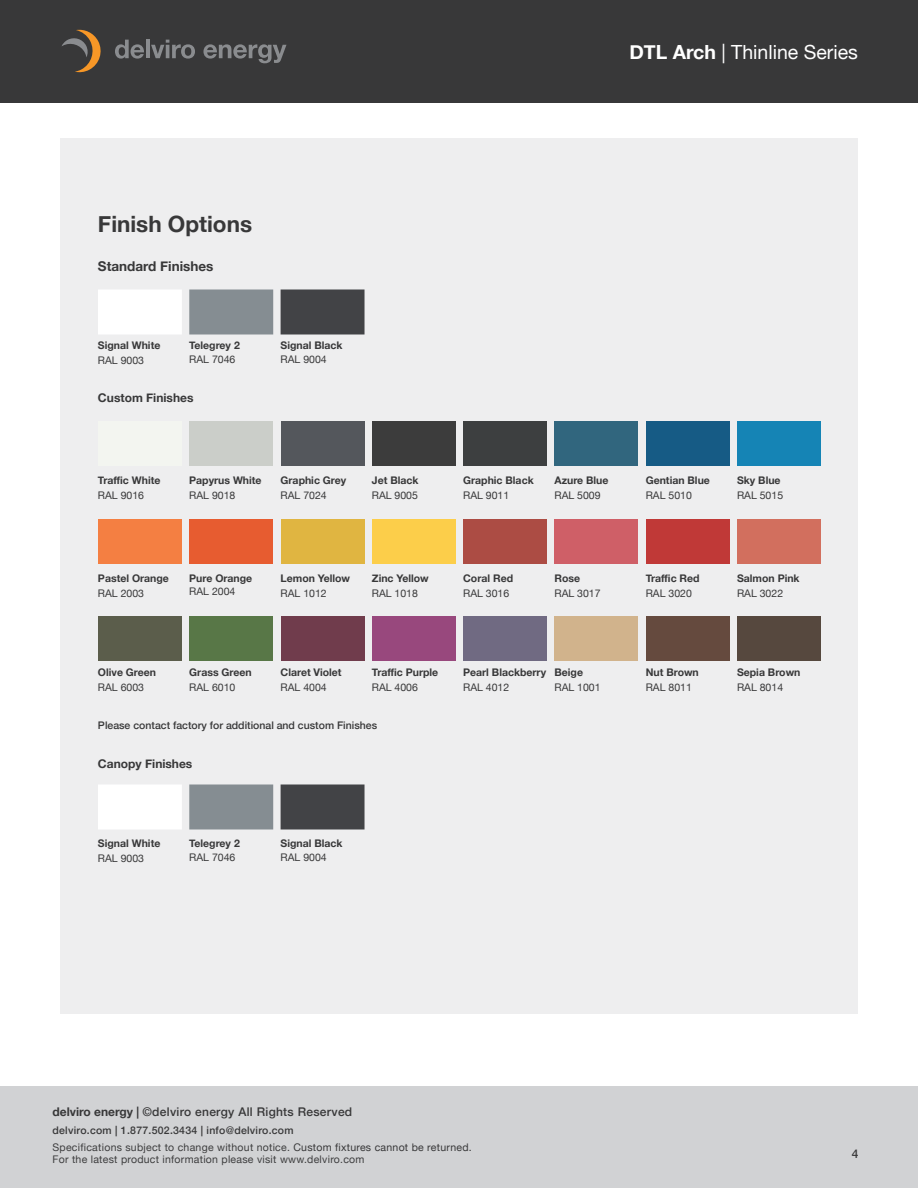
<style>
.page{position:relative;width:918px;height:1188px;background:#fff}
.page>*{position:absolute;margin:0;border:0;box-sizing:border-box;transform-origin:0 0}
.t1{font:700 22.5px "Helvetica Neue";color:#383839}
.t2{font:19.5px "Helvetica Neue";color:#fff}
.t3{font:700 13.5px "Helvetica Neue";color:#383839}
.t4{font:500 12px "Helvetica Neue";letter-spacing:.025em;color:#383839}
.t5{font:700 12px "Helvetica Neue";color:#383839}
.t6{font:700 10.5px "Helvetica Neue";color:#383839}
.t7{font:10.5px "Helvetica Neue";color:#383839}
.t8{font:500 10.5px/16.2px "Helvetica Neue";letter-spacing:.025em;color:#383839}
.t9{font:10.5px "Helvetica Neue";letter-spacing:.025em;color:#3e3e3f}
.t10{font:500 10.5px "Helvetica Neue";color:#383839}
.s1{font-weight:700}
.s2{font-weight:400;color:#3e3e3f}
.s3{font-weight:400}
</style>
<div class="page">
<div style="left:60px;top:138px;width:798px;height:876px;background:#eeeeef"></div>
<svg style="left:98px;top:290px;width:84px;height:539px"></svg>
<svg style="left:189px;top:290px;width:84px;height:540px"></svg>
<svg style="left:281px;top:290px;width:84px;height:540px"></svg>
<div style="left:98px;top:422px;width:84px;height:44px;background:#f3f5f0"></div>
<div style="left:189px;top:422px;width:84px;height:44px;background:#cbcec9"></div>
<div style="left:281px;top:422px;width:84px;height:44px;background:#54575c"></div>
<div style="left:372px;top:422px;width:84px;height:44px;background:#3c3c3c"></div>
<div style="left:463px;top:422px;width:84px;height:44px;background:#3d3f40"></div>
<div style="left:554px;top:422px;width:84px;height:44px;background:#31667e"></div>
<div style="left:646px;top:422px;width:84px;height:44px;background:#165b85"></div>
<div style="left:737px;top:422px;width:84px;height:44px;background:#1584b5"></div>
<div style="left:98px;top:519px;width:84px;height:45px;background:#f47f42"></div>
<div style="left:189px;top:519px;width:84px;height:45px;background:#e75c30"></div>
<div style="left:281px;top:519px;width:84px;height:45px;background:#e0b541"></div>
<div style="left:372px;top:519px;width:84px;height:45px;background:#fcce4a"></div>
<div style="left:463px;top:519px;width:84px;height:45px;background:#ac4c44"></div>
<div style="left:554px;top:519px;width:84px;height:45px;background:#cf5f67"></div>
<div style="left:646px;top:519px;width:84px;height:45px;background:#c03937"></div>
<div style="left:737px;top:519px;width:84px;height:45px;background:#d26f5e"></div>
<div style="left:98px;top:616px;width:84px;height:46px;background:#5b5d4b"></div>
<div style="left:189px;top:616px;width:84px;height:46px;background:#587747"></div>
<div style="left:281px;top:616px;width:84px;height:46px;background:#703c4c"></div>
<div style="left:372px;top:616px;width:84px;height:46px;background:#98487d"></div>
<div style="left:463px;top:616px;width:84px;height:46px;background:#706a82"></div>
<div style="left:554px;top:616px;width:84px;height:46px;background:#d1b38c"></div>
<div style="left:646px;top:616px;width:84px;height:46px;background:#654a3e"></div>
<div style="left:737px;top:616px;width:84px;height:46px;background:#56483e"></div>
<div style="left:0;top:0;width:918px;height:103px;background:#383839"></div>
<svg style="left:62px;top:29px;width:39px;height:44px"></svg>
<svg style="left:115px;top:40px;width:29px;height:19px"></svg>
<hr style="left:146px;top:40px;width:4px;height:18px;background:#8a8c8f">
<svg style="left:151px;top:40px;width:44px;height:19px"></svg>
<svg style="left:203px;top:44px;width:83px;height:19px"></svg>
<div style="left:0;top:1086px;width:918px;height:102px;background:#d1d2d4"></div>
<h2 class="t2" style="left:629px;top:38px;width:230px"><span class="s1">DTL Arch</span> | Thinline Series</h2>
<p class="t1" style="left:98px;top:206px;width:156px">Finish Options</p>
<p class="t3" style="left:98px;top:256px;width:117px">Standard Finishes</p>
<p class="t6" style="left:98px;top:337px;width:64px">Signal White</p>
<p class="t7" style="left:98px;top:353px;width:48px">RAL 9003</p>
<p class="t6" style="left:189px;top:337px;width:52px">Telegrey 2</p>
<p class="t7" style="left:189px;top:351px;width:48px">RAL 7046</p>
<p class="t5" style="left:98px;top:388px;width:97px">Custom Finishes</p>
<p class="t6" style="left:281px;top:337px;width:64px">Signal Black</p>
<p class="t7" style="left:281px;top:351px;width:48px">RAL 9004</p>
<p class="t6" style="left:98px;top:472px;width:64px">Traffic White</p>
<p class="t7" style="left:98px;top:488px;width:48px">RAL 9016</p>
<p class="t6" style="left:189px;top:472px;width:74px">Papyrus White</p>
<p class="t7" style="left:189px;top:488px;width:48px">RAL 9018</p>
<p class="t6" style="left:281px;top:472px;width:67px">Graphic Grey</p>
<p class="t7" style="left:281px;top:488px;width:48px">RAL 7024</p>
<p class="t6" style="left:372px;top:472px;width:48px">Jet Black</p>
<p class="t7" style="left:372px;top:488px;width:48px">RAL 9005</p>
<p class="t6" style="left:463px;top:472px;width:72px">Graphic Black</p>
<p class="t7" style="left:463px;top:488px;width:48px">RAL 9011</p>
<p class="t6" style="left:554px;top:472px;width:56px">Azure Blue</p>
<p class="t7" style="left:554px;top:488px;width:48px">RAL 5009</p>
<p class="t6" style="left:98px;top:570px;width:72px">Pastel Orange</p>
<p class="t7" style="left:98px;top:585px;width:48px">RAL 2003</p>
<p class="t6" style="left:189px;top:570px;width:65px">Pure Orange</p>
<p class="t7" style="left:189px;top:584px;width:48px">RAL 2004</p>
<p class="t6" style="left:281px;top:570px;width:71px">Lemon Yellow</p>
<p class="t7" style="left:281px;top:585px;width:48px">RAL 1012</p>
<p class="t6" style="left:372px;top:570px;width:58px">Zinc Yellow</p>
<p class="t7" style="left:372px;top:585px;width:48px">RAL 1018</p>
<p class="t6" style="left:463px;top:570px;width:51px">Coral Red</p>
<p class="t7" style="left:463px;top:585px;width:48px">RAL 3016</p>
<p class="t6" style="left:554px;top:570px;width:27px">Rose</p>
<p class="t7" style="left:554px;top:585px;width:48px">RAL 3017</p>
<p class="t6" style="left:98px;top:664px;width:60px">Olive Green</p>
<p class="t7" style="left:98px;top:680px;width:48px">RAL 6003</p>
<p class="t6" style="left:189px;top:664px;width:64px">Grass Green</p>
<p class="t7" style="left:189px;top:680px;width:48px">RAL 6010</p>
<p class="t6" style="left:281px;top:664px;width:63px">Claret Violet</p>
<p class="t7" style="left:281px;top:680px;width:48px">RAL 4004</p>
<p class="t6" style="left:372px;top:664px;width:68px">Traffic Purple</p>
<p class="t7" style="left:372px;top:680px;width:48px">RAL 4006</p>
<p class="t6" style="left:463px;top:664px;width:85px">Pearl Blackberry</p>
<p class="t7" style="left:463px;top:680px;width:48px">RAL 4012</p>
<p class="t6" style="left:554px;top:664px;width:30px">Beige</p>
<p class="t7" style="left:554px;top:680px;width:48px">RAL 1001</p>
<p class="t10" style="left:98px;top:717px;width:281px">Please contact factory for additional and custom Finishes</p>
<p class="t5" style="left:98px;top:754px;width:96px">Canopy Finishes</p>
<p class="t6" style="left:98px;top:835px;width:64px">Signal White</p>
<p class="t7" style="left:98px;top:851px;width:48px">RAL 9003</p>
<p class="t6" style="left:189px;top:835px;width:52px">Telegrey 2</p>
<p class="t7" style="left:189px;top:849px;width:48px">RAL 7046</p>
<p class="t6" style="left:281px;top:835px;width:64px">Signal Black</p>
<p class="t7" style="left:281px;top:849px;width:48px">RAL 9004</p>
<p class="t6" style="left:646px;top:472px;width:66px">Gentian Blue</p>
<p class="t7" style="left:646px;top:488px;width:48px">RAL 5010</p>
<p class="t6" style="left:737px;top:472px;width:45px">Sky Blue</p>
<p class="t7" style="left:737px;top:488px;width:48px">RAL 5015</p>
<p class="t6" style="left:646px;top:570px;width:55px">Traffic Red</p>
<p class="t7" style="left:646px;top:585px;width:48px">RAL 3020</p>
<p class="t6" style="left:646px;top:664px;width:55px">Nut Brown</p>
<p class="t7" style="left:646px;top:680px;width:48px">RAL 8011</p>
<p class="t6" style="left:737px;top:570px;width:64px">Salmon Pink</p>
<p class="t7" style="left:737px;top:585px;width:48px">RAL 3022</p>
<p class="t6" style="left:737px;top:664px;width:65px">Sepia Brown</p>
<p class="t7" style="left:737px;top:680px;width:48px">RAL 8014</p>
<p class="t4" style="left:52px;top:1103px;width:301px"><span class="s1">delviro energy |</span> ©delviro energy All Rights Reserved</p>
<p class="t8" style="left:52px;top:1122px;width:421px">delviro.com | 1.877.502.3434 | info@delviro.com<br><span class="s2">Specifications subject to change without notice.</span> <span class="s3">Custom fixtures cannot be returned.</span></p>
<p class="t9" style="left:52px;top:1152px;width:314px">For the latest product information please visit www.delviro.com</p>
<p class="t4" style="left:852px;top:1144px;width:8px">4</p>
</div>
